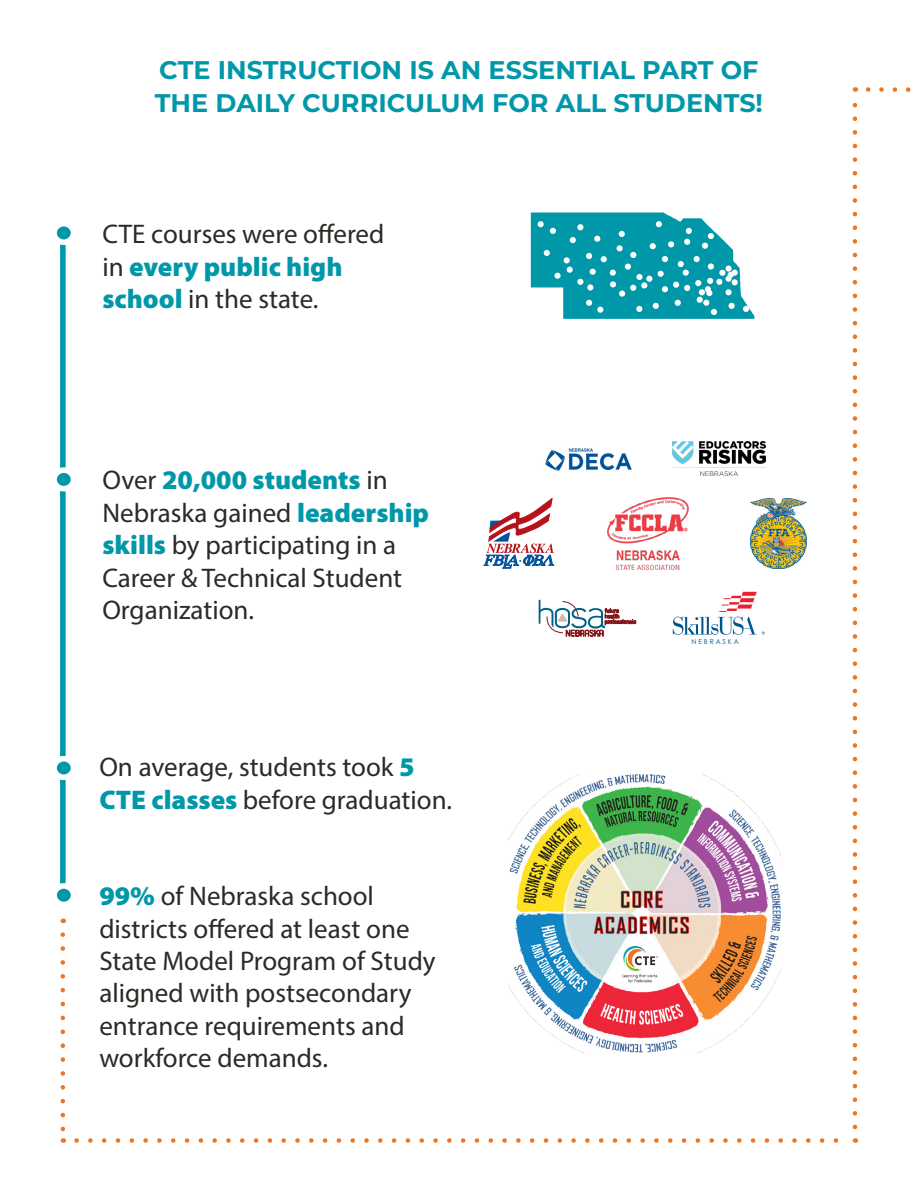
<style>
.page{position:relative;width:918px;height:1188px;background:#fff}
.page>*{position:absolute;margin:0;border:0;box-sizing:border-box;transform-origin:0 0}
.t1{font:27px/32.4px "Myriad Pro";color:#2d2a26}
.t2{font:700 25.5px/33px "Montserrat";color:#0098a9}
.t3{font:6.75px "Century Gothic";color:#00538d}
.s1{font-weight:900;color:#0098a9}
</style>
<div class="page">
<div style="left:60px;top:234px;width:6px;height:662px;background:#0098a9"></div>
<div style="left:54px;top:224px;width:19px;height:18px;background:#0098a9;border-radius:50%"></div>
<div style="left:51px;top:221px;width:25px;height:24px;border:6px solid #fff;border-radius:50%"></div>
<svg style="left:531px;top:213px;width:223px;height:106px"></svg>
<div style="left:54px;top:470px;width:19px;height:19px;background:#0098a9;border-radius:50%"></div>
<div style="left:51px;top:467px;width:25px;height:24px;border:6px solid #fff;border-radius:50%"></div>
<svg style="left:673px;top:592px;width:92px;height:43px"></svg>
<svg style="left:538px;top:600px;width:98px;height:37px"></svg>
<img style="left:673px;top:441px;width:92px;height:35px">
<img style="left:545px;top:448px;width:87px;height:23px">
<svg style="left:484px;top:498px;width:70px;height:70px"></svg>
<img style="left:751px;top:498px;width:55px;height:71px">
<img style="left:607px;top:497px;width:82px;height:73px">
<div style="left:54px;top:886px;width:19px;height:18px;background:#0098a9;border-radius:50%"></div>
<div style="left:51px;top:883px;width:25px;height:24px;border:6px solid #fff;border-radius:50%"></div>
<div style="left:54px;top:759px;width:19px;height:18px;background:#0098a9;border-radius:50%"></div>
<div style="left:51px;top:756px;width:25px;height:24px;border:6px solid #fff;border-radius:50%"></div>
<img style="left:509px;top:774px;width:272px;height:279px">
<svg style="left:77px;top:1138px;width:762px;height:5px"></svg>
<svg style="left:61px;top:935px;width:4px;height:208px"></svg>
<svg style="left:853px;top:87px;width:4px;height:1040px"></svg>
<svg style="left:866px;top:87px;width:45px;height:5px"></svg>
<p class="t2" style="left:155px;top:52px;width:610px">CTE INSTRUCTION IS AN ESSENTIAL PART OF<br>THE DAILY CURRICULUM FOR ALL STUDENTS!</p>
<p class="t1" style="left:102px;top:218px;width:283px">CTE courses were offered in <span class="s1">every public high school</span> in the state.</p>
<p class="t1" style="left:102px;top:464px;width:328px">Over <span class="s1">20,000 students</span> in<br>Nebraska gained <span class="s1">leadership skills</span> by participating in a<br>Career &amp; Technical Student<br>Organization.</p>
<p class="t1" style="left:99px;top:751px;width:354px">On average, students took <span class="s1">5<br>CTE classes</span> before graduation.</p>
<p class="t1" style="left:99px;top:880px;width:338px"><span class="s1">99%</span> of Nebraska school districts offered at least one<br>State Model Program of Study aligned with postsecondary entrance requirements and workforce demands.</p>
<p class="t3" style="left:691px;top:637px;width:49px">N E B R A S K A</p>
</div>
